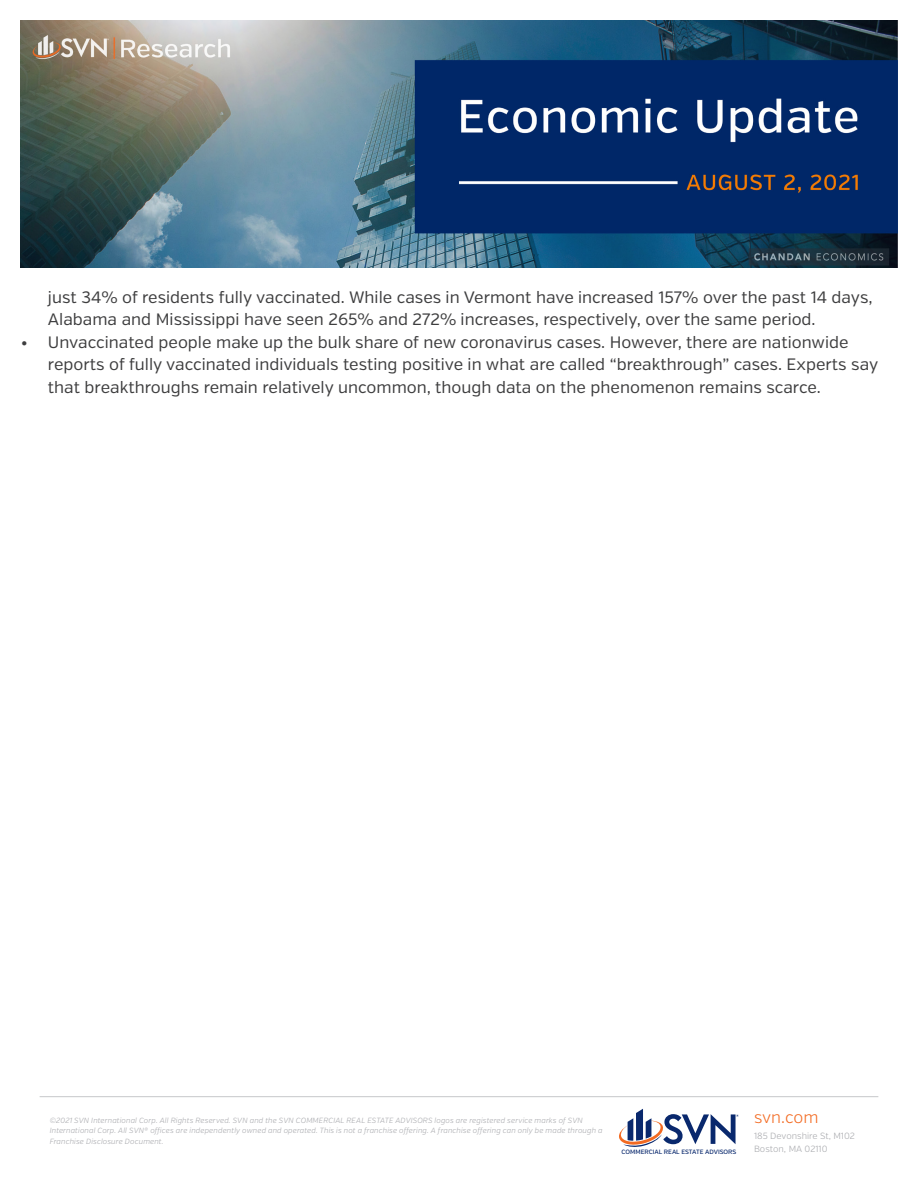
<style>
.page{position:relative;width:918px;height:1188px;background:#fff}
.page>*{position:absolute;margin:0;border:0;box-sizing:border-box;transform-origin:0 0}
.t1{font:16.5px/22.5px "Verb";color:#3e3e3f}
.t2{font:300 16.5px "Verb";letter-spacing:-.005em;color:#f36a21}
.t3{font:300 9px/13.5px "Verb";color:#a8a9ad}
.t4{font:italic 300 7.5px/10.5px "Verb";letter-spacing:.015em;color:#a8a9ad}
.t5{font:500 6.3px "Verb";color:#09286d}
</style>
<div class="page">
<hr style="left:40px;top:1096px;width:838px;height:1px;background:#c7c8ca">
<svg style="left:619px;top:1109px;width:120px;height:38px"></svg>
<img style="left:21px;top:21px;width:876px;height:247px">
<p class="t1" style="left:48px;top:286px;width:826px">just 34% of residents fully vaccinated. While cases in Vermont have increased 157% over the past 14 days,<br>Alabama and Mississippi have seen 265% and 272% increases, respectively, over the same period.</p>
<p class="t1" style="left:48px;top:331px;width:832px;text-indent:-27px">• Unvaccinated people make up the bulk share of new coronavirus cases. However, there are nationwide reports of fully vaccinated individuals testing positive in what are called “breakthrough” cases. Experts say that breakthroughs remain relatively uncommon, though data on the phenomenon remains scarce.</p>
<p class="t4" style="left:50px;top:1115px;width:554px">©2021 SVN International Corp. All Rights Reserved. SVN and the SVN COMMERCIAL REAL ESTATE ADVISORS logos are registered service marks of SVN<br>International Corp. All SVN® offices are independently owned and operated. This is not a franchise offering. A franchise offering can only be made through a<br>Franchise Disclosure Document.</p>
<p class="t5" style="left:622px;top:1148px;width:116px">COMMERCIAL REAL ESTATE ADVISORS</p>
<p class="t2" style="left:754px;top:1107px;width:66px">svn.com</p>
<p class="t3" style="left:754px;top:1129px;width:102px">185 Devonshire St, M102<br>Boston, MA 02110</p>
</div>
